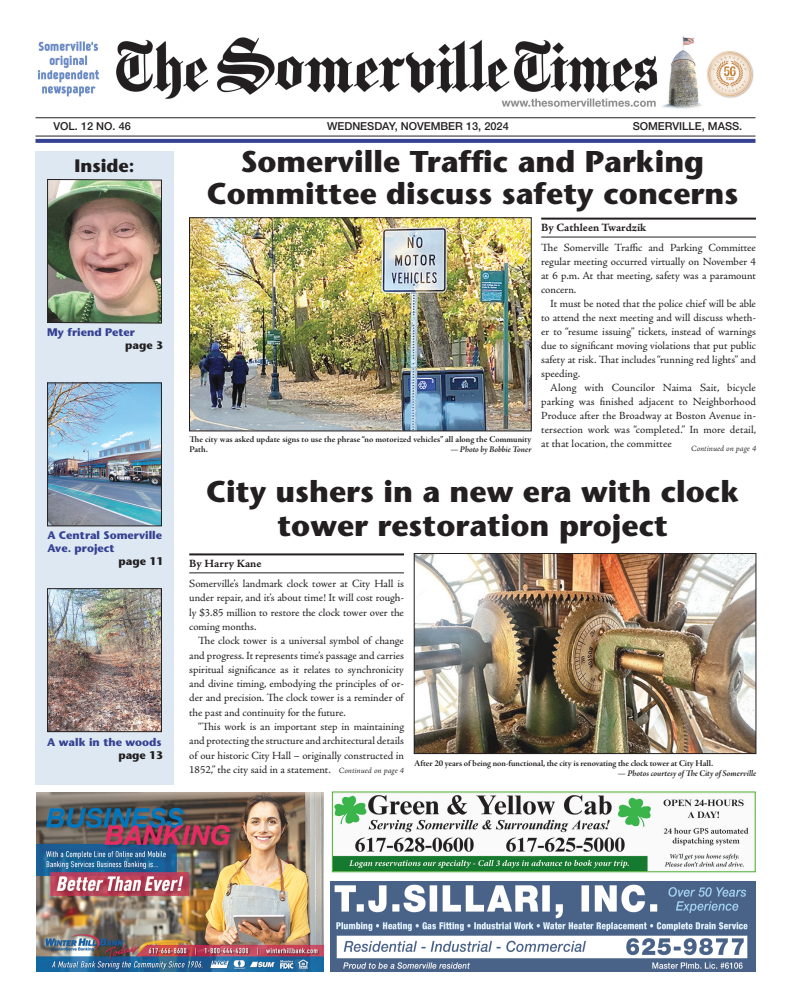
<style>
.page{position:relative;width:792px;height:1008px;background:#fff}
.page>*{position:absolute;margin:0;border:0;box-sizing:border-box;transform-origin:0 0}
.Subhead{font:700 30px/34px "Stone Sans Std";color:#231f20;text-align:center}
.t1{font:700 18px "Stone Sans Std";color:#231f20}
.Body{font:11px/14px "Adobe Jenson Pro";color:#231f20;text-align:justify}
.Body_No_Indent{font:11px/14px "Adobe Jenson Pro";letter-spacing:-.005em;color:#231f20;text-align:justify}
.t2{font:700 11px/13px "Stone Sans Std";color:#364292}
.t3{font:500 11px "Helvetica Neue LT Std";color:#231f20}
.Byline{font:11px "Adobe Jenson Pro Bold Capt";color:#231f20}
.t4{font:700 11px "Stone Sans Std";color:#231f20}
.Photo_caption{font:9px/10px "Adobe Jenson Pro Bold Subh";letter-spacing:.005em;color:#231f20}
.Photo_caption-2{font:9px "Adobe Jenson Pro Bold It Subh";color:#231f20}
.Continued_Page{font:8px "Adobe Jenson Pro Lt It Capt";color:#231f20}
</style>
<div class="page">
<svg style="left:36px;top:139px;width:720px;height:4px;background:#3b4795"></svg>
<hr style="left:36px;top:117px;width:720px;height:1px;background:#231f20">
<hr style="left:36px;top:136px;width:720px;height:1px;background:#231f20">
<div style="left:36px;top:152px;width:138px;height:633px;background:#dde8f3"></div>
<img style="left:47px;top:179px;width:115px;height:145px">
<img style="left:49px;top:590px;width:111px;height:140px">
<div style="left:47px;top:588px;width:115px;height:144px;border:1px solid #231f20"></div>
<img style="left:49px;top:384px;width:111px;height:140px">
<div style="left:47px;top:382px;width:115px;height:144px;border:1px solid #231f20"></div>
<img style="left:330px;top:882px;width:425px;height:90px">
<img style="left:37px;top:36px;width:717px;height:73px">
<hr style="left:541px;top:218px;width:215px;height:2px;background:#231f20">
<hr style="left:541px;top:237px;width:215px;height:1px;background:#231f20">
<hr style="left:189px;top:553px;width:215px;height:2px;background:#231f20">
<hr style="left:189px;top:573px;width:215px;height:1px;background:#231f20">
<img style="left:416px;top:555px;width:338px;height:197px">
<div style="left:414px;top:553px;width:342px;height:201px;border:1px solid #231f20"></div>
<img style="left:191px;top:219px;width:339px;height:210px">
<div style="left:189px;top:217px;width:343px;height:214px;border:1px solid #231f20"></div>
<img style="left:36px;top:792px;width:288px;height:180px">
<img style="left:334px;top:795px;width:415px;height:75px">
<div style="left:332px;top:792px;width:423px;height:80px;border:1px solid #4fad2f"></div>
<p class="t3" style="left:54px;top:120px;width:79px">VOL. 12 NO. 46</p>
<p class="t3" style="left:327px;top:120px;width:183px">WEDNESDAY, NOVEMBER 13, 2024</p>
<p class="t3" style="left:633px;top:120px;width:111px">SOMERVILLE, MASS.</p>
<p class="t1" style="left:75px;top:155px;width:61px">Inside:</p>
<p class="Subhead" style="left:241px;top:145px;width:465px">Somerville Traffic and Parking</p>
<p class="Subhead" style="left:207px;top:177px;width:533px">Committee discuss safety concerns</p>
<p class="Byline" style="left:541px;top:221px;width:107px">By Cathleen Twardzik</p>
<p class="Body_No_Indent" style="left:541px;top:241px;width:216px">The Somerville Traffic and Parking Committee regular meeting occurred virtually on November 4 at 6 p.m. At that meeting, safety was a paramount concern.</p>
<p class="Body" style="left:541px;top:297px;width:216px;text-indent:9px">It must be noted that the police chief will be able to attend the next meeting and will discuss wheth&shy;er to “resume issuing” tickets, instead of warnings due to significant moving violations that put public safety at risk. That includes “running red lights” and speeding.</p>
<p class="Body" style="left:541px;top:381px;width:217px;text-indent:9px">Along with Councilor Naima Sait, bicycle parking was finished adjacent to Neighborhood Produce after the Broadway at Boston Avenue in&shy;tersection work was “completed.” In more detail, at that location, the committee</p>
<p class="Continued_Page" style="left:691px;top:444px;width:67px">Continued on page 4</p>
<p class="Subhead" style="left:206px;top:475px;width:534px">City ushers in a new era with clock tower restoration project</p>
<p class="t2" style="left:47px;top:326px;width:89px">My friend Peter</p>
<p class="t4" style="left:125px;top:339px;width:39px">page 3</p>
<p class="Photo_caption" style="left:190px;top:435px;width:344px">The city was asked update signs to use the phrase “no motorized vehicles” all along the Community<br>Path.</p>
<p class="Photo_caption-2" style="left:451px;top:444px;width:83px">— Photo by Bobbie Toner</p>
<p class="t2" style="left:47px;top:529px;width:116px">A Central Somerville<br>Ave. project</p>
<p class="t4" style="left:119px;top:555px;width:46px">page 11</p>
<p class="Byline" style="left:189px;top:557px;width:74px">By Harry Kane</p>
<p class="Body_No_Indent" style="left:189px;top:577px;width:216px;line-height:14.3px">Somerville’s landmark clock tower at City Hall is under repair, and it’s about time! It will cost rough&shy;ly $3.85 million to restore the clock tower over the coming months.</p>
<p class="Body" style="left:189px;top:634px;width:216px;line-height:14.3px;text-indent:9px">The clock tower is a universal symbol of change and progress. It represents time’s passage and carries spiritual significance as it relates to synchronicity and divine timing, embodying the principles of or&shy;der and precision. The clock tower is a reminder of the past and continuity for the future.</p>
<p class="Body" style="left:189px;top:720px;width:216px;line-height:14.3px;text-indent:9px">“This work is an important step in maintaining and protecting the structure and architectural details of our historic City Hall – originally constructed in 1852,” the city said in a statement.</p>
<p class="t2" style="left:47px;top:735px;width:116px">A walk in the woods</p>
<p class="t4" style="left:118px;top:748px;width:46px">page 13</p>
<p class="Photo_caption" style="left:414px;top:758px;width:300px">After 20 years of being non-functional, the city is renovating the clock tower at City Hall.</p>
<p class="Photo_caption-2" style="left:618px;top:768px;width:140px">— Photos courtesy of The City of Somerville</p>
<p class="Continued_Page" style="left:339px;top:766px;width:67px">Continued on page 4</p>
</div>
